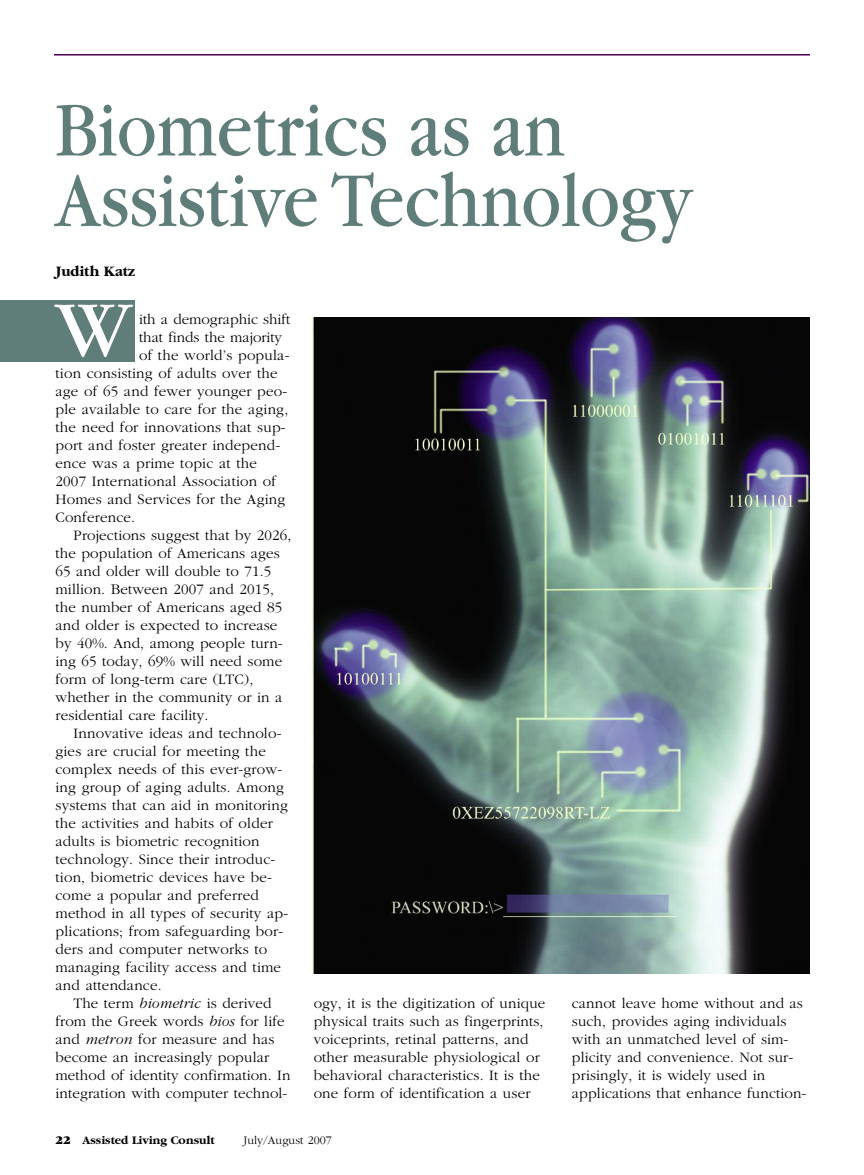
<style>
.page{position:relative;width:864px;height:1175px;background:#fff}
.page>*{position:absolute;margin:0;border:0;box-sizing:border-box;transform-origin:0 0}
.t1{font:81.9px "Garamond";color:#fff}
.t2{font:81px/70.5px "Garamond";color:#607e79;scale:.9 1}
.t3{font:300 15px/18px "Garamond";letter-spacing:.01em;color:#000}
.t4{font:700 15px "Garamond";color:#000}
.t5{font:700 12px "Garamond";color:#000}
.t6{font:300 12px "Garamond";color:#000}
.s1{font-style:italic}
.s2{font-weight:900}
</style>
<div class="page">
<hr style="left:54px;top:54px;width:756px;height:2px;background:#4a0053">
<div style="left:0;top:300px;width:135px;height:62px;background:#607e79"></div>
<img style="left:313px;top:317px;width:497px;height:656px">
<h2 class="t2" style="left:56px;top:102px;width:709px">Biometrics as an<br>Assistive Technology</h2>
<p class="t4" style="left:56px;top:262px;width:81px">Judith Katz</p>
<h1 class="t1" style="left:56px;top:301px;width:78px">W</h1>
<p class="t3" style="left:139px;top:310px;width:153px">ith a demographic shift</p>
<p class="t3" style="left:139px;top:328px;width:144px">that finds the majority</p>
<p class="t3" style="left:139px;top:346px;width:152px">of the world’s popula-</p>
<p class="t3" style="left:56px;top:364px;width:224px">tion consisting of adults over the</p>
<p class="t3" style="left:56px;top:382px;width:233px">age of 65 and fewer younger peo-</p>
<p class="t3" style="left:56px;top:400px;width:234px">ple available to care for the aging,</p>
<p class="t3" style="left:56px;top:418px;width:232px">the need for innovations that sup-</p>
<p class="t3" style="left:56px;top:436px;width:226px">port and foster greater independ-</p>
<p class="t3" style="left:56px;top:454px;width:203px">ence was a prime topic at the</p>
<p class="t3" style="left:56px;top:472px;width:222px">2007 International Association of</p>
<p class="t3" style="left:56px;top:490px;width:231px">Homes and Services for the Aging</p>
<p class="t3" style="left:56px;top:508px;width:81px">Conference.</p>
<p class="t3" style="left:74px;top:526px;width:219px">Projections suggest that by 2026,</p>
<p class="t3" style="left:56px;top:544px;width:226px">the population of Americans ages</p>
<p class="t3" style="left:56px;top:562px;width:217px">65 and older will double to 71.5</p>
<p class="t3" style="left:56px;top:580px;width:220px">million. Between 2007 and 2015,</p>
<p class="t3" style="left:56px;top:598px;width:228px">the number of Americans aged 85</p>
<p class="t3" style="left:56px;top:616px;width:223px">and older is expected to increase</p>
<p class="t3" style="left:56px;top:634px;width:229px">by 40%. And, among people turn-</p>
<p class="t3" style="left:56px;top:652px;width:228px">ing 65 today, 69% will need some</p>
<p class="t3" style="left:56px;top:670px;width:199px">form of long-term care (LTC),</p>
<p class="t3" style="left:56px;top:688px;width:228px">whether in the community or in a</p>
<p class="t3" style="left:56px;top:706px;width:154px">residential care facility.</p>
<p class="t3" style="left:74px;top:724px;width:210px">Innovative ideas and technolo-</p>
<p class="t3" style="left:56px;top:742px;width:212px">gies are crucial for meeting the</p>
<p class="t3" style="left:56px;top:760px;width:228px">complex needs of this ever-grow-</p>
<p class="t3" style="left:56px;top:778px;width:230px">ing group of aging adults. Among</p>
<p class="t3" style="left:56px;top:796px;width:234px">systems that can aid in monitoring</p>
<p class="t3" style="left:56px;top:814px;width:219px">the activities and habits of older</p>
<p class="t3" style="left:56px;top:832px;width:206px">adults is biometric recognition</p>
<p class="t3" style="left:56px;top:850px;width:221px">technology. Since their introduc-</p>
<p class="t3" style="left:56px;top:868px;width:218px">tion, biometric devices have be-</p>
<p class="t3" style="left:56px;top:886px;width:205px">come a popular and preferred</p>
<p class="t3" style="left:56px;top:904px;width:234px">method in all types of security ap-</p>
<p class="t3" style="left:56px;top:922px;width:229px">plications; from safeguarding bor-</p>
<p class="t3" style="left:56px;top:940px;width:213px">ders and computer networks to</p>
<p class="t3" style="left:56px;top:958px;width:227px">managing facility access and time</p>
<p class="t3" style="left:56px;top:976px;width:108px">and attendance.</p>
<p class="t3" style="left:74px;top:994px;width:200px">The term <span class="s1">biometric</span> is derived</p>
<p class="t3" style="left:56px;top:1012px;width:231px">from the Greek words <span class="s1">bios</span> for life</p>
<p class="t3" style="left:56px;top:1030px;width:220px">and <span class="s1">metron</span> for measure and has</p>
<p class="t3" style="left:56px;top:1048px;width:215px">become an increasingly popular</p>
<p class="t3" style="left:56px;top:1066px;width:237px">method of identity confirmation. In</p>
<p class="t3" style="left:56px;top:1084px;width:233px">integration with computer technol-</p>
<p class="t3" style="left:314px;top:994px;width:233px">ogy, it is the digitization of unique physical traits such as fingerprints, voiceprints, retinal patterns, and other measurable physiological or behavioral characteristics. It is the one form of identification a user</p>
<p class="t3" style="left:572px;top:994px;width:236px">cannot leave home without and as such, provides aging individuals with an unmatched level of sim&shy;plicity and convenience. Not sur&shy;prisingly, it is widely used in applications that enhance function-</p>
<p class="t5" style="left:56px;top:1132px;width:160px"><span class="s2">22</span> Assisted Living Consult</p>
<p class="t6" style="left:243px;top:1132px;width:90px">July/August 2007</p>
</div>
